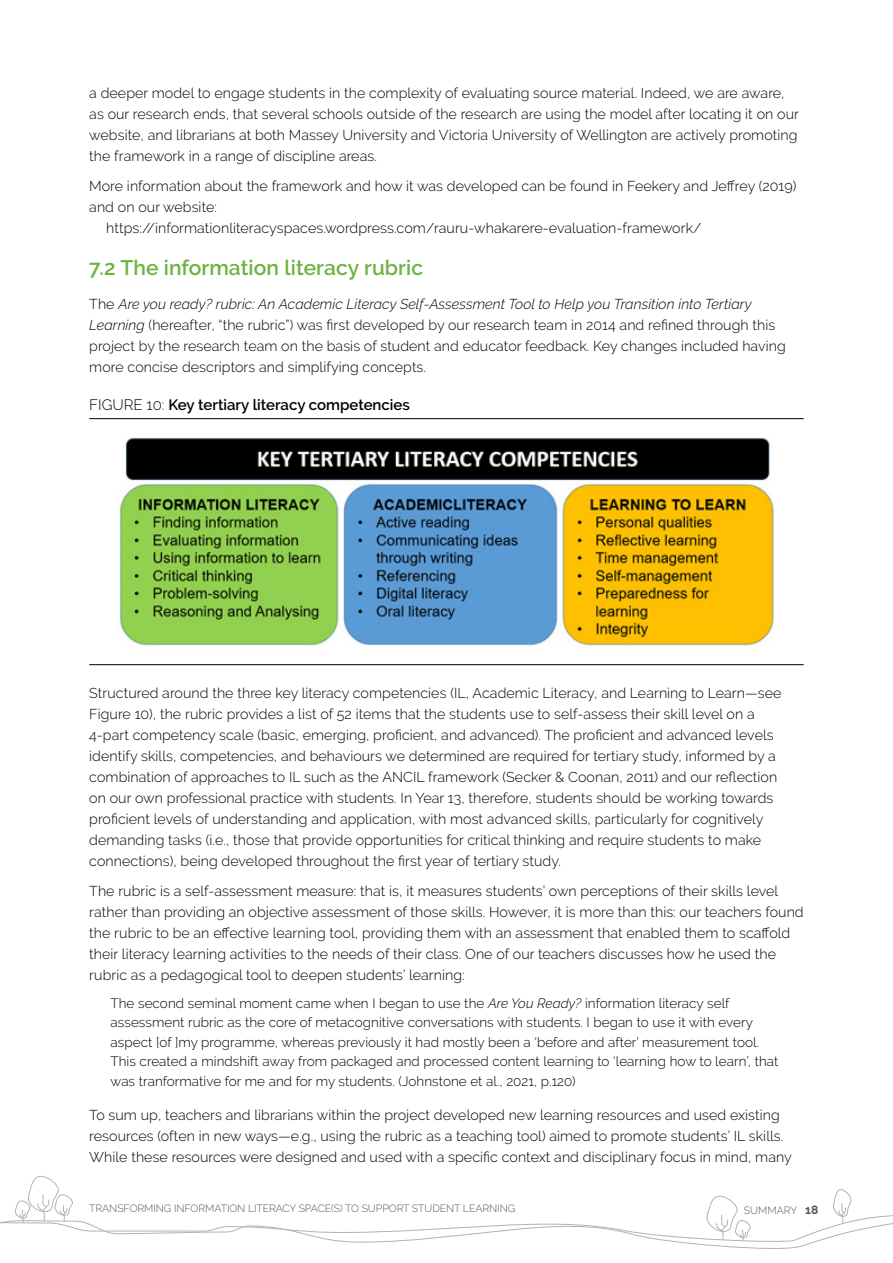
<style>
.page{position:relative;width:893px;height:1263px;background:#fff}
.page>*{position:absolute;margin:0;border:0;box-sizing:border-box;transform-origin:0 0}
.t1{font:600 21px "Raleway";letter-spacing:.005em;color:#6cb33f}
.t2{font:600 15px "Raleway";color:#000}
.t3{font:300 14.25px/21px "Raleway";letter-spacing:.005em;color:#000}
.t4{font:300 13.5px/19.5px "Raleway";letter-spacing:.005em;color:#000}
.t5{font:300 10.5px "Raleway";letter-spacing:-.005em;color:#4c5b52}
.s1{font-style:italic}
.s2{font-weight:300}
.s3{font-weight:700;font-size:12px}
</style>
<div class="page">
<svg style="left:0;top:1175px;width:893px;height:74px"></svg>
<hr style="left:89px;top:418px;width:715px;height:1px;background:#000">
<hr style="left:89px;top:664px;width:715px;height:1px;background:#000">
<img style="left:118px;top:438px;width:656px;height:208px">
<p class="t3" style="left:89px;top:83px;width:711px">a deeper model to engage students in the complexity of evaluating source material. Indeed, we are aware, as our research ends, that several schools outside of the research are using the model after locating it on our website, and librarians at both Massey University and Victoria University of Wellington are actively promoting the framework in a range of discipline areas.</p>
<p class="t3" style="left:89px;top:175px;width:709px">More information about the framework and how it was developed can be found in Feekery and Jeffrey (2019)</p>
<p class="t3" style="left:89px;top:196px;width:129px">and on our website:</p>
<p class="t3" style="left:106px;top:217px;width:597px">https://informationliteracyspaces.wordpress.com/rauru-whakarere-evaluation-framework/</p>
<h1 class="t1" style="left:89px;top:256px;width:335px">7.2 The information literacy rubric</h1>
<p class="t3" style="left:89px;top:293px;width:698px">The <span class="s1">Are you ready? rubric: An Academic Literacy Self-Assessment Tool to Help you Transition into Tertiary Learning</span> (hereafter, “the rubric”) was first developed by our research team in 2014 and refined through this project by the research team on the basis of student and educator feedback. Key changes included having more concise descriptors and simplifying concepts.</p>
<p class="t2" style="left:89px;top:396px;width:322px"><span class="s2">FIGURE 10:</span> Key tertiary literacy competencies</p>
<p class="t3" style="left:89px;top:683px;width:694px">Structured around the three key literacy competencies (IL, Academic Literacy, and Learning to Learn—see Figure 10), the rubric provides a list of 52 items that the students use to self-assess their skill level on a 4-part competency scale (basic, emerging, proficient, and advanced). The proficient and advanced levels identify skills, competencies, and behaviours we determined are required for tertiary study, informed by a combination of approaches to IL such as the ANCIL framework (Secker &amp; Coonan, 2011) and our reflection on our own professional practice with students. In Year 13, therefore, students should be working towards proficient levels of understanding and application, with most advanced skills, particularly for cognitively demanding tasks (i.e., those that provide opportunities for critical thinking and require students to make connections), being developed throughout the first year of tertiary study.</p>
<p class="t3" style="left:89px;top:880px;width:716px">The rubric is a self-assessment measure: that is, it measures students’ own perceptions of their skills level rather than providing an objective assessment of those skills. However, it is more than this: our teachers found the rubric to be an effective learning tool, providing them with an assessment that enabled them to scaffold their literacy learning activities to the needs of their class. One of our teachers discusses how he used the rubric as a pedagogical tool to deepen students’ learning:</p>
<p class="t4" style="left:111px;top:993px;width:669px">The second seminal moment came when I began to use the <span class="s1">Are You Ready?</span> information literacy self assessment rubric as the core of metacognitive conversations with students. I began to use it with every aspect [of ]my programme, whereas previously it had mostly been a ‘before and after’ measurement tool.<br>This created a mindshift away from packaged and processed content learning to ‘learning how to learn’, that was tranformative for me and for my students. (Johnstone et al., 2021, p.120)</p>
<p class="t3" style="left:89px;top:1104px;width:704px">To sum up, teachers and librarians within the project developed new learning resources and used existing resources (often in new ways—e.g., using the rubric as a teaching tool) aimed to promote students’ IL skills.<br>While these resources were designed and used with a specific context and disciplinary focus in mind, many</p>
<p class="t5" style="left:89px;top:1202px;width:427px">TRANSFORMING INFORMATION LITERACY SPACE(S) TO SUPPORT STUDENT LEARNING</p>
<p class="t5" style="left:744px;top:1204px;width:76px">SUMMARY <span class="s3">18</span></p>
</div>
